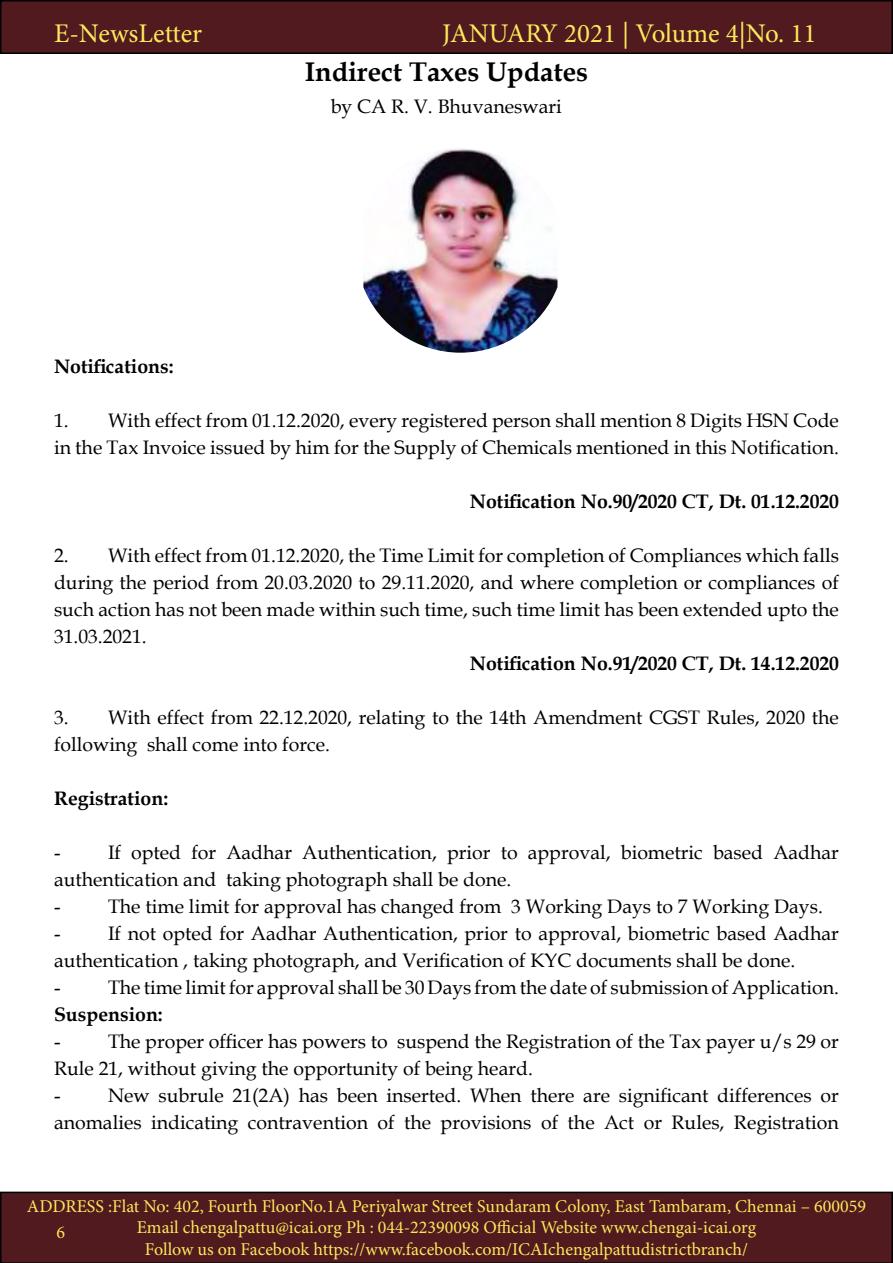
<style>
.page{position:relative;width:893px;height:1263px;background:#fff}
.page>*{position:absolute;margin:0;border:0;box-sizing:border-box;transform-origin:0 0}
.t1{font:27px "Minion Pro";color:#fce85d}
.t2{font:700 27px "Book Antiqua";color:#000}
.t3{font:19.5px/27px "Book Antiqua";color:#000}
.t4{font:700 19.5px "Book Antiqua";color:#000}
.t5{font:18px/21.6px "Minion Pro";color:#fce85d;text-align:center}
</style>
<div class="page">
<div style="left:1px;top:1px;width:891px;height:52px;background:#501a1e"></div>
<div style="left:0;top:0;width:893px;height:54px;border:2px solid #000"></div>
<div style="left:0;top:1191px;width:893px;height:72px;background:#501a1e"></div>
<img style="left:363px;top:148px;width:194px;height:205px">
<h1 class="t1" style="left:54px;top:15px;width:150px">E-NewsLetter</h1>
<h1 class="t1" style="left:442px;top:15px;width:376px">JANUARY 2021 | Volume 4|No. 11</h1>
<h1 class="t2" style="left:305px;top:53px;width:285px">Indirect Taxes Updates</h1>
<p class="t3" style="left:331px;top:92px;width:233px">by CA R. V. Bhuvaneswari</p>
<p class="t4" style="left:54px;top:353px;width:121px">Notifications:</p>
<p class="t3" style="left:54px;top:406px;width:786px">1. With effect from 01.12.2020, every registered person shall mention 8 Digits HSN Code in the Tax Invoice issued by him for the Supply of Chemicals mentioned in this Notification.</p>
<p class="t4" style="left:470px;top:488px;width:371px">Notification No.90/2020 CT, Dt. 01.12.2020</p>
<p class="t3" style="left:54px;top:541px;width:786px;text-align:justify">2. With effect from 01.12.2020, the Time Limit for completion of Compliances which falls during the period from 20.03.2020 to 29.11.2020, and where completion or compliances of such action has not been made within such time, such time limit has been extended upto the 31.03.2021.</p>
<p class="t4" style="left:470px;top:650px;width:371px">Notification No.91/2020 CT, Dt. 14.12.2020</p>
<p class="t3" style="left:54px;top:703px;width:786px">3. With effect from 22.12.2020, relating to the 14th Amendment CGST Rules, 2020 the following shall come into force.</p>
<p class="t4" style="left:54px;top:785px;width:116px">Registration:</p>
<p class="t3" style="left:54px;top:838px;width:786px;text-indent:54px">If opted for Aadhar Authentication, prior to approval, biometric based Aadhar authentication and taking photograph shall be done.<br>-</p>
<p class="t3" style="left:54px;top:838px;width:8px">-</p>
<p class="t3" style="left:108px;top:892px;width:716px">The time limit for approval has changed from 3 Working Days to 7 Working Days.</p>
<p class="t3" style="left:54px;top:919px;width:786px;text-indent:54px">If not opted for Aadhar Authentication, prior to approval, biometric based Aadhar authentication , taking photograph, and Verification of KYC documents shall be done.<br>-</p>
<p class="t3" style="left:54px;top:919px;width:8px">-</p>
<p class="t3" style="left:108px;top:973px;width:732px">The time limit for approval shall be 30 Days from the date of submission of Application.</p>
<p class="t4" style="left:54px;top:1001px;width:110px">Suspension:</p>
<p class="t3" style="left:54px;top:1027px;width:8px">-</p>
<p class="t3" style="left:54px;top:1027px;width:786px;text-indent:54px">The proper officer has powers to suspend the Registration of the Tax payer u/s 29 or<br>Rule 21, without giving the opportunity of being heard.<br>-</p>
<p class="t3" style="left:54px;top:1081px;width:786px;text-align:right">New subrule 21(2A) has been inserted. When there are significant differences or anomalies indicating contravention of the provisions of the Act or Rules, Registration</p>
<p class="t5" style="left:27px;top:1195px;width:840px">ADDRESS :Flat No: 402, Fourth FloorNo.1A Periyalwar Street Sundaram Colony, East Tambaram, Chennai – 600059<br>Email chengalpattu@icai.org Ph : 044-22390098 Official Website www.chengai-icai.org<br>Follow us on Facebook https://www.facebook.com/ICAIchengalpattudistrictbranch/</p>
<p class="t5" style="left:57px;top:1221px;width:10px">6</p>
</div>
